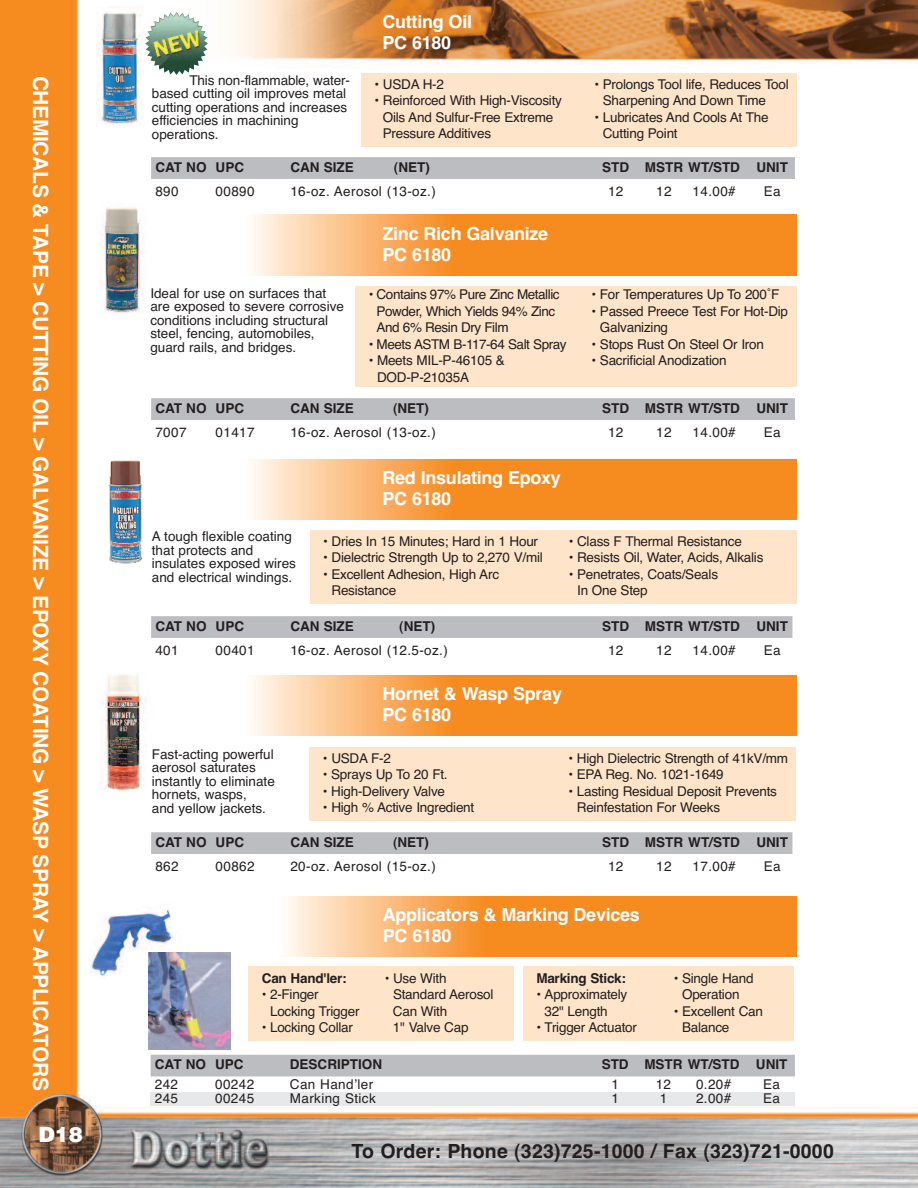
<style>
.page{position:relative;width:918px;height:1188px;background:#fff}
.page>*{position:absolute;margin:0;border:0;box-sizing:border-box;transform-origin:0 0}
.t1{font:700 21px "Helvetica";letter-spacing:-.015em;color:#fff}
.t2{font:900 21px "Helvetica";color:#fff}
.t3{font:700 19.5px "Helvetica";letter-spacing:.01em;color:#231f20}
.t4{font:700 18px/21px "Helvetica";letter-spacing:-.015em;color:#fff}
.t5{font:13.5px/16.5px "Helvetica";letter-spacing:-.015em;color:#231f20}
.t6{font:700 13.5px "Helvetica";color:#231f20}
.t7{font:13.5px "Helvetica";letter-spacing:.03em;color:#231f20}
.t8{font:13.5px/16.5px "Helvetica";letter-spacing:-.035em;color:#231f20}
</style>
<div class="page">
<img style="left:0;top:0;width:918px;height:1188px">
<div style="left:151px;top:1093px;width:644px;height:12px;background:#e7e8e9"></div>
<img style="left:100px;top:202px;width:48px;height:111px">
<img style="left:100px;top:455px;width:47px;height:114px">
<img style="left:100px;top:662px;width:47px;height:135px">
<img style="left:97px;top:6px;width:47px;height:120px">
<div style="left:150px;top:73px;width:203px;height:70px;background:#fff"></div>
<div style="left:149px;top:286px;width:200px;height:71px;background:#fff"></div>
<div style="left:151px;top:157px;width:644px;height:22px;background:#bcbdc0"></div>
<div style="left:151px;top:616px;width:641px;height:22px;background:#bcbdc0"></div>
<div style="left:151px;top:832px;width:641px;height:22px;background:#bcbdc0"></div>
<svg style="left:243px;top:215px;width:553px;height:60px;background:#f7a047"></svg>
<svg style="left:243px;top:459px;width:553px;height:61px;background:#f7a047"></svg>
<svg style="left:243px;top:675px;width:553px;height:61px;background:#f7a047"></svg>
<div style="left:151px;top:1055px;width:644px;height:21px;background:#bcbdc0"></div>
<img style="left:89px;top:904px;width:92px;height:75px">
<img style="left:148px;top:952px;width:83px;height:97px">
<svg style="left:277px;top:896px;width:519px;height:61px;background:#f8a14a"></svg>
<div style="left:361px;top:73px;width:435px;height:73px;background:#fee4c9"></div>
<div style="left:309px;top:747px;width:487px;height:73px;background:#fee4c9"></div>
<div style="left:355px;top:286px;width:441px;height:101px;background:#fee4c9"></div>
<div style="left:151px;top:398px;width:644px;height:22px;background:#bcbdc0"></div>
<div style="left:310px;top:530px;width:486px;height:73px;background:#fee4c9"></div>
<img style="left:145px;top:12px;width:63px;height:63px">
<div style="left:248px;top:967px;width:125px;height:74px;background:#fee4c9"></div>
<div style="left:523px;top:967px;width:270px;height:74px;background:#fee4c9"></div>
<div style="left:371px;top:967px;width:143px;height:74px;background:#fee4c9"></div>
<h1 class="t1" style="left:53px;top:76px;width:1017px;rotate:90deg">CHEMICALS &amp; TAPE &gt; CUTTING OIL &gt; GALVANIZE &gt; EPOXY COATING &gt; WASP SPRAY &gt; APPLICATORS</h1>
<h1 class="t2" style="left:39px;top:1127px;width:46px">D18</h1>
<p class="t5" style="left:152px;top:73px;width:200px;line-height:13.5px;text-indent:38px">This non-flammable, water&shy;based cutting oil improves metal cutting operations and increases efficiencies in machining operations.</p>
<h3 class="t4" style="left:383px;top:11px;width:91px">Cutting Oil<br>PC 6180</h3>
<p class="t5" style="left:375px;top:76px;width:71px">• USDA H-2</p>
<p class="t5" style="left:383px;top:92px;width:181px;text-indent:-8px">• Reinforced With High-Viscosity<br>Oils And Sulfur-Free Extreme<br>Pressure Additives</p>
<p class="t5" style="left:603px;top:76px;width:188px;text-indent:-8px">• Prolongs Tool life, Reduces Tool<br>Sharpening And Down Time</p>
<p class="t5" style="left:603px;top:109px;width:167px;text-indent:-8px">• Lubricates And Cools At The<br>Cutting Point</p>
<p class="t6" style="left:155px;top:159px;width:90px">CAT NO UPC</p>
<p class="t6" style="left:290px;top:159px;width:65px">CAN SIZE</p>
<p class="t6" style="left:394px;top:159px;width:37px">(NET)</p>
<p class="t6" style="left:602px;top:159px;width:187px">STD MSTR WT/STD UNIT</p>
<p class="t5" style="left:155px;top:183px;width:25px">890</p>
<p class="t5" style="left:216px;top:183px;width:41px">00890</p>
<p class="t7" style="left:290px;top:184px;width:147px">16-oz. Aerosol (13-oz.)</p>
<p class="t5" style="left:608px;top:183px;width:17px">12</p>
<p class="t5" style="left:656px;top:183px;width:17px">12</p>
<p class="t5" style="left:693px;top:183px;width:45px">14.00#</p>
<p class="t5" style="left:764px;top:183px;width:18px">Ea</p>
<p class="t5" style="left:150px;top:286px;width:195px;line-height:13.5px">Ideal for use on surfaces that are exposed to severe corrosive conditions including structural steel, fencing, automobiles, guard rails, and bridges.</p>
<h3 class="t4" style="left:383px;top:223px;width:167px">Zinc Rich Galvanize<br>PC 6180</h3>
<p class="t8" style="left:377px;top:286px;width:185px;text-indent:-8px">• Contains 97% Pure Zinc Metallic<br>Powder, Which Yields 94% Zinc<br>And 6% Resin Dry Film</p>
<p class="t8" style="left:369px;top:336px;width:199px">• Meets ASTM B-117-64 Salt Spray</p>
<p class="t5" style="left:377px;top:352px;width:129px;text-indent:-8px">• Meets MIL-P-46105 &amp;<br>DOD-P-21035A</p>
<p class="t5" style="left:592px;top:286px;width:189px">• For Temperatures Up To 200˚F</p>
<p class="t5" style="left:600px;top:303px;width:190px;text-indent:-8px">• Passed Preece Test For Hot-Dip<br>Galvanizing</p>
<p class="t5" style="left:592px;top:336px;width:174px">• Stops Rust On Steel Or Iron</p>
<p class="t5" style="left:592px;top:352px;width:136px">• Sacrificial Anodization</p>
<p class="t6" style="left:155px;top:400px;width:90px">CAT NO UPC</p>
<p class="t6" style="left:290px;top:400px;width:65px">CAN SIZE</p>
<p class="t6" style="left:393px;top:400px;width:37px">(NET)</p>
<p class="t6" style="left:602px;top:400px;width:187px">STD MSTR WT/STD UNIT</p>
<p class="t5" style="left:155px;top:424px;width:33px">7007</p>
<p class="t5" style="left:216px;top:424px;width:41px">01417</p>
<p class="t7" style="left:290px;top:425px;width:147px">16-oz. Aerosol (13-oz.)</p>
<p class="t5" style="left:608px;top:424px;width:17px">12</p>
<p class="t5" style="left:656px;top:424px;width:17px">12</p>
<p class="t5" style="left:693px;top:424px;width:45px">14.00#</p>
<p class="t5" style="left:764px;top:424px;width:18px">Ea</p>
<p class="t5" style="left:152px;top:530px;width:146px;line-height:13.5px">A tough flexible coating that protects and insulates exposed wires and electrical windings.</p>
<h3 class="t4" style="left:383px;top:468px;width:180px">Red Insulating Epoxy<br>PC 6180</h3>
<p class="t5" style="left:323px;top:533px;width:216px">• Dries In 15 Minutes; Hard in 1 Hour</p>
<p class="t5" style="left:323px;top:549px;width:221px">• Dielectric Strength Up to 2,270 V/mil</p>
<p class="t5" style="left:332px;top:566px;width:169px;text-indent:-8px">• Excellent Adhesion, High Arc<br>Resistance</p>
<p class="t5" style="left:569px;top:533px;width:175px">• Class F Thermal Resistance</p>
<p class="t5" style="left:569px;top:549px;width:196px">• Resists Oil, Water, Acids, Alkalis</p>
<p class="t5" style="left:577px;top:566px;width:142px;text-indent:-8px">• Penetrates, Coats/Seals<br>In One Step</p>
<p class="t6" style="left:155px;top:618px;width:90px">CAT NO UPC</p>
<p class="t6" style="left:290px;top:618px;width:65px">CAN SIZE</p>
<p class="t6" style="left:399px;top:618px;width:37px">(NET)</p>
<p class="t6" style="left:602px;top:618px;width:187px">STD MSTR WT/STD UNIT</p>
<p class="t5" style="left:155px;top:643px;width:25px">401</p>
<p class="t5" style="left:216px;top:643px;width:41px">00401</p>
<p class="t7" style="left:290px;top:643px;width:159px">16-oz. Aerosol (12.5-oz.)</p>
<p class="t5" style="left:608px;top:643px;width:17px">12</p>
<p class="t5" style="left:656px;top:643px;width:17px">12</p>
<p class="t5" style="left:693px;top:643px;width:45px">14.00#</p>
<p class="t5" style="left:764px;top:643px;width:18px">Ea</p>
<p class="t5" style="left:152px;top:747px;width:125px;line-height:13.5px">Fast-acting powerful aerosol saturates instantly to eliminate hornets, wasps,<br>and yellow jackets.</p>
<h3 class="t4" style="left:383px;top:684px;width:181px">Hornet &amp; Wasp Spray<br>PC 6180</h3>
<p class="t5" style="left:323px;top:750px;width:69px">• USDA F-2</p>
<p class="t5" style="left:323px;top:766px;width:126px">• Sprays Up To 20 Ft.</p>
<p class="t5" style="left:323px;top:783px;width:124px">• High-Delivery Valve</p>
<p class="t5" style="left:323px;top:799px;width:153px">• High % Active Ingredient</p>
<p class="t5" style="left:569px;top:750px;width:221px">• High Dielectric Strength of 41kV/mm</p>
<p class="t5" style="left:569px;top:766px;width:157px">• EPA Reg. No. 1021-1649</p>
<p class="t5" style="left:577px;top:783px;width:202px;text-indent:-8px">• Lasting Residual Deposit Prevents<br>Reinfestation For Weeks</p>
<p class="t6" style="left:155px;top:834px;width:90px">CAT NO UPC</p>
<p class="t6" style="left:290px;top:834px;width:65px">CAN SIZE</p>
<p class="t6" style="left:393px;top:834px;width:37px">(NET)</p>
<p class="t6" style="left:602px;top:834px;width:187px">STD MSTR WT/STD UNIT</p>
<p class="t5" style="left:155px;top:859px;width:25px">862</p>
<p class="t5" style="left:216px;top:859px;width:41px">00862</p>
<p class="t7" style="left:290px;top:859px;width:147px">20-oz. Aerosol (15-oz.)</p>
<p class="t5" style="left:608px;top:859px;width:17px">12</p>
<p class="t5" style="left:656px;top:859px;width:17px">12</p>
<p class="t5" style="left:693px;top:859px;width:45px">17.00#</p>
<p class="t5" style="left:764px;top:859px;width:18px">Ea</p>
<p class="t6" style="left:262px;top:970px;width:86px">Can Hand'ler:</p>
<p class="t5" style="left:270px;top:986px;width:91px;text-indent:-8px">• 2-Finger<br>Locking Trigger</p>
<p class="t5" style="left:262px;top:1019px;width:93px">• Locking Collar</p>
<h3 class="t4" style="left:383px;top:904px;width:259px">Applicators &amp; Marking Devices<br>PC 6180</h3>
<p class="t5" style="left:393px;top:970px;width:102px;text-indent:-8px">• Use With<br>Standard Aerosol<br>Can With<br>1" Valve Cap</p>
<p class="t6" style="left:536px;top:970px;width:91px">Marking Stick:</p>
<p class="t5" style="left:545px;top:986px;width:84px;text-indent:-8px">• Approximately<br>32" Length</p>
<p class="t5" style="left:536px;top:1019px;width:102px">• Trigger Actuator</p>
<p class="t5" style="left:674px;top:970px;width:81px;text-align:center">• Single Hand<br>Operation</p>
<p class="t5" style="left:682px;top:1003px;width:82px;text-indent:-8px">• Excellent Can<br>Balance</p>
<p class="t6" style="left:155px;top:1057px;width:90px">CAT NO UPC</p>
<p class="t6" style="left:290px;top:1057px;width:94px">DESCRIPTION</p>
<p class="t6" style="left:602px;top:1057px;width:187px">STD MSTR WT/STD UNIT</p>
<p class="t5" style="left:155px;top:1077px;width:25px">242</p>
<p class="t5" style="left:215px;top:1077px;width:41px">00242</p>
<p class="t7" style="left:290px;top:1077px;width:85px">Can Handʼler</p>
<p class="t5" style="left:611px;top:1077px;width:9px">1</p>
<p class="t5" style="left:656px;top:1077px;width:17px">12</p>
<p class="t5" style="left:696px;top:1077px;width:37px">0.20#</p>
<p class="t5" style="left:763px;top:1077px;width:18px">Ea</p>
<p class="t5" style="left:155px;top:1090px;width:25px">245</p>
<p class="t5" style="left:215px;top:1090px;width:41px">00245</p>
<p class="t7" style="left:290px;top:1090px;width:87px">Marking Stick</p>
<p class="t5" style="left:611px;top:1090px;width:9px">1</p>
<p class="t5" style="left:660px;top:1090px;width:9px">1</p>
<p class="t5" style="left:696px;top:1090px;width:37px">2.00#</p>
<p class="t5" style="left:763px;top:1090px;width:18px">Ea</p>
<h2 class="t3" style="left:351px;top:1140px;width:484px">To Order: Phone (323)725-1000 / Fax (323)721-0000</h2>
</div>
